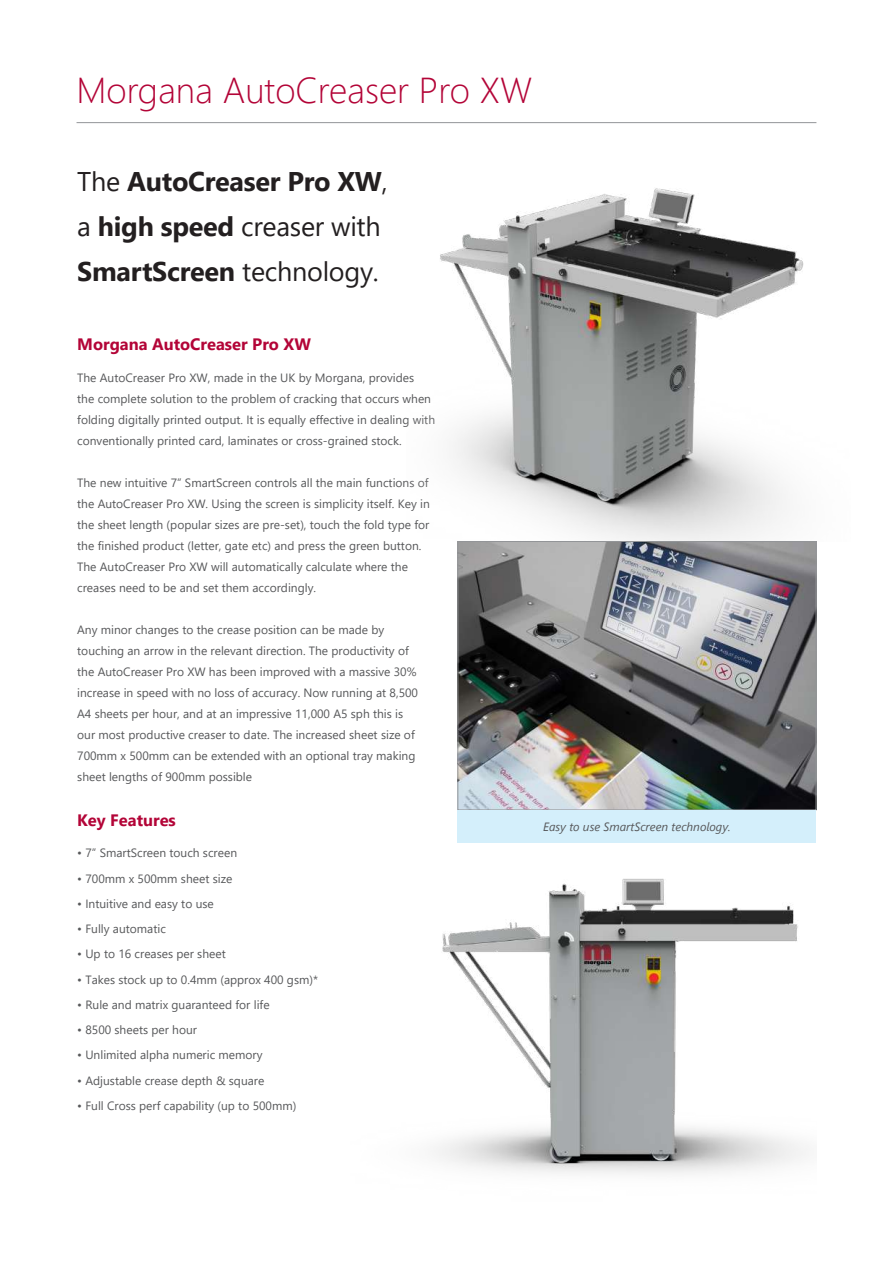
<style>
.page{position:relative;width:893px;height:1263px;background:#fff}
.page>*{position:absolute;margin:0;border:0;box-sizing:border-box;transform-origin:0 0}
.t1{font:300 36px "Segoe UI";color:#b30437}
.t2{font:700 27px/45px "Segoe UI";letter-spacing:-.01em;color:#231f20}
.t3{font:700 16.5px "Segoe UI";color:#b30437}
.t4{font:12px/21px "Segoe UI";color:#57585a}
.t5{font:italic 12px "Segoe UI";color:#57585a}
.s1{font-weight:400}
</style>
<div class="page">
<hr style="left:77px;top:122px;width:739px;height:1px;background:#939598">
<img style="left:440px;top:188px;width:364px;height:353px">
<img style="left:434px;top:878px;width:374px;height:296px">
<img style="left:459px;top:543px;width:355px;height:265px">
<div style="left:457px;top:541px;width:359px;height:269px;border:1px solid #939598"></div>
<div style="left:457px;top:810px;width:359px;height:32px;background:#d4effb"></div>
<h1 class="t1" style="left:77px;top:56px;width:457px">Morgana AutoCreaser Pro XW</h1>
<h2 class="t2" style="left:77px;top:157px;width:312px"><span class="s1">The</span> AutoCreaser Pro XW<span class="s1">, a</span> high speed <span class="s1">creaser with<br></span>SmartScreen <span class="s1">technology.</span></h2>
<h3 class="t3" style="left:77px;top:329px;width:235px">Morgana AutoCreaser Pro XW</h3>
<p class="t4" style="left:77px;top:366px;width:359px">The AutoCreaser Pro XW, made in the UK by Morgana, provides<br>the complete solution to the problem of cracking that occurs when folding digitally printed output. It is equally effective in dealing with conventionally printed card, laminates or cross-grained stock.</p>
<p class="t4" style="left:77px;top:471px;width:354px">The new intuitive 7” SmartScreen controls all the main functions of the AutoCreaser Pro XW. Using the screen is simplicity itself. Key in the sheet length (popular sizes are pre-set), touch the fold type for the finished product (letter, gate etc) and press the green button.<br>The AutoCreaser Pro XW will automatically calculate where the creases need to be and set them accordingly.</p>
<p class="t4" style="left:77px;top:618px;width:342px">Any minor changes to the crease position can be made by touching an arrow in the relevant direction. The productivity of the AutoCreaser Pro XW has been improved with a massive 30% increase in speed with no loss of accuracy. Now running at 8,500<br>A4 sheets per hour, and at an impressive 11,000 A5 sph this is our most productive creaser to date. The increased sheet size of 700mm x 500mm can be extended with an optional tray making sheet lengths of 900mm possible</p>
<h3 class="t3" style="left:77px;top:804px;width:100px">Key Features</h3>
<p class="t4" style="left:77px;top:841px;width:161px">• 7” SmartScreen touch screen</p>
<p class="t4" style="left:77px;top:867px;width:157px">• 700mm x 500mm sheet size</p>
<p class="t4" style="left:77px;top:892px;width:138px">• Intuitive and easy to use</p>
<p class="t4" style="left:77px;top:917px;width:90px">• Fully automatic</p>
<p class="t4" style="left:77px;top:943px;width:150px">• Up to 16 creases per sheet</p>
<p class="t4" style="left:77px;top:968px;width:242px">• Takes stock up to 0.4mm (approx 400 gsm)*</p>
<p class="t4" style="left:77px;top:993px;width:194px">• Rule and matrix guaranteed for life</p>
<p class="t4" style="left:77px;top:1018px;width:121px">• 8500 sheets per hour</p>
<p class="t4" style="left:77px;top:1044px;width:187px">• Unlimited alpha numeric memory</p>
<p class="t4" style="left:77px;top:1069px;width:189px">• Adjustable crease depth &amp; square</p>
<p class="t4" style="left:77px;top:1094px;width:221px">• Full Cross perf capability (up to 500mm)</p>
<p class="t5" style="left:543px;top:815px;width:189px">Easy to use SmartScreen technology.</p>
</div>
